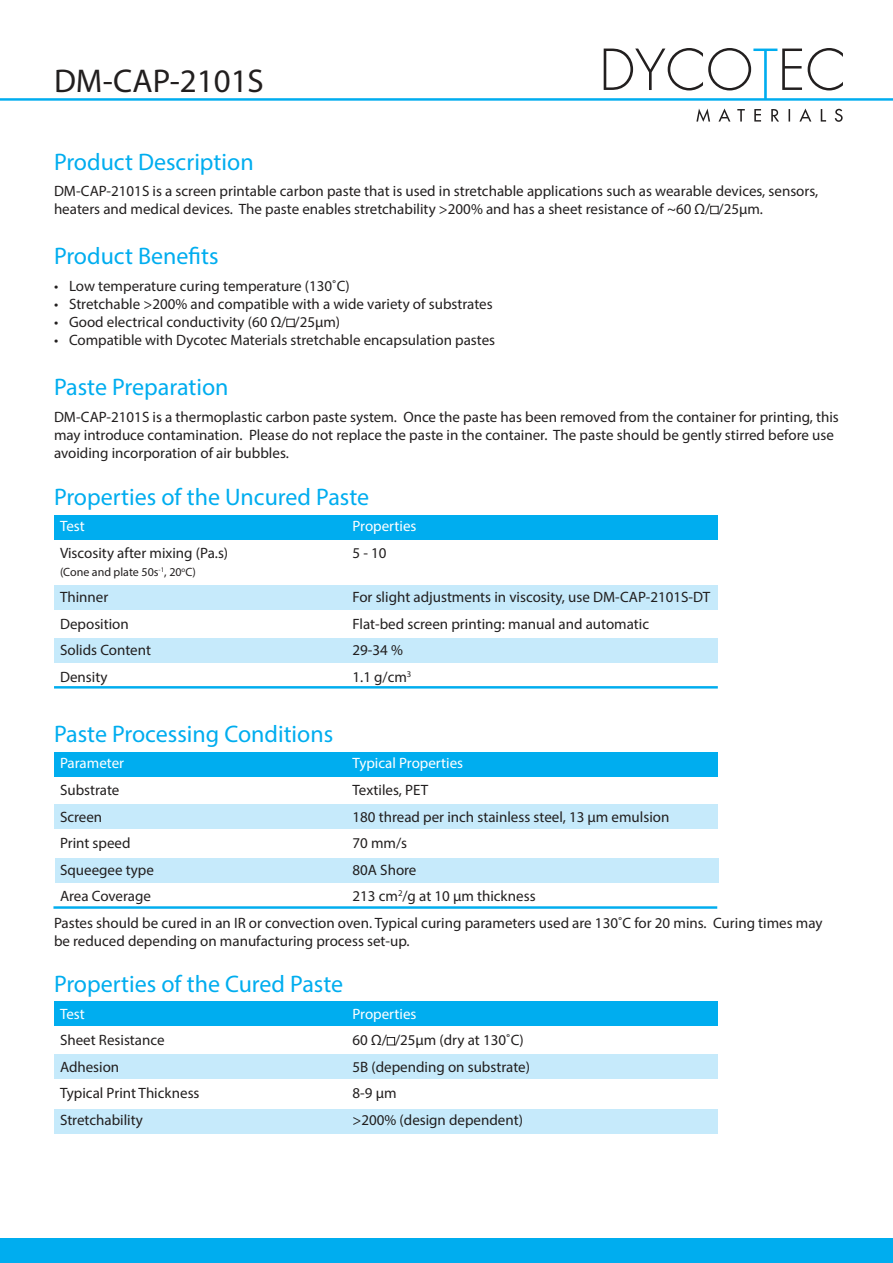
<style>
.page{position:relative;width:893px;height:1263px;background:#fff}
.page>*{position:absolute;margin:0;border:0;box-sizing:border-box;transform-origin:0 0}
.t1{font:33px "Myriad Pro";color:#221f1f}
.t2{font:24px "Myriad Pro";color:#00adef}
.t3{font:15px/18px "Myriad Pro";color:#221f1f}
.t4{font:15px "Myriad Pro";color:#fff}
.t5{font:12px "Myriad Pro";color:#221f1f}
</style>
<div class="page">
<div style="left:54px;top:1109px;width:664px;height:24px;background:#c6eafb"></div>
<div style="left:55px;top:858px;width:663px;height:24px;background:#c6eafb"></div>
<div style="left:54px;top:752px;width:664px;height:25px;background:#00adef"></div>
<div style="left:54px;top:1001px;width:664px;height:25px;background:#00adef"></div>
<div style="left:54px;top:804px;width:664px;height:25px;background:#c6eafb"></div>
<div style="left:54px;top:585px;width:664px;height:25px;background:#c6eafb"></div>
<div style="left:54px;top:638px;width:664px;height:25px;background:#c6eafb"></div>
<div style="left:54px;top:1054px;width:664px;height:25px;background:#c6eafb"></div>
<div style="left:54px;top:515px;width:664px;height:25px;background:#00adef"></div>
<div style="left:0;top:1238px;width:893px;height:25px;background:#00adef"></div>
<hr style="left:0;top:98px;width:893px;height:3px;background:#00adef">
<svg style="left:696px;top:109px;width:147px;height:13px"></svg>
<svg style="left:604px;top:48px;width:239px;height:51px"></svg>
<div style="left:710px;top:206px;width:8px;height:8px;border:1px solid #221f1f"></div>
<div style="left:286px;top:319px;width:9px;height:8px;border:1px solid #221f1f"></div>
<div style="left:387px;top:1037px;width:8px;height:8px;border:1px solid #221f1f"></div>
<hr style="left:53px;top:906px;width:664px;height:3px;background:#00adef">
<hr style="left:54px;top:686px;width:664px;height:2px;background:#00adef">
<h1 class="t1" style="left:54px;top:68px;width:211px">DM-CAP-2101S</h1>
<h2 class="t2" style="left:54px;top:152px;width:201px">Product Description</h2>
<p class="t3" style="left:54px;top:183px;width:766px">DM-CAP-2101S is a screen printable carbon paste that is used in stretchable applications such as wearable devices, sensors, heaters and medical devices. The paste enables stretchability &gt;200% and has a sheet resistance of ~60 Ω/ /25µm.</p>
<h2 class="t2" style="left:54px;top:247px;width:166px">Product Benefits</h2>
<p class="t3" style="left:54px;top:278px;width:297px">• Low temperature curing temperature (130˚C)</p>
<p class="t3" style="left:54px;top:296px;width:440px">• Stretchable &gt;200% and compatible with a wide variety of substrates</p>
<p class="t3" style="left:54px;top:314px;width:288px">• Good electrical conductivity (60 Ω/ /25µm)</p>
<p class="t3" style="left:54px;top:332px;width:443px">• Compatible with Dycotec Materials stretchable encapsulation pastes</p>
<h2 class="t2" style="left:54px;top:378px;width:176px">Paste Preparation</h2>
<p class="t3" style="left:54px;top:409px;width:786px">DM-CAP-2101S is a thermoplastic carbon paste system. Once the paste has been removed from the container for printing, this may introduce contamination. Please do not replace the paste in the container. The paste should be gently stirred before use avoiding incorporation of air bubbles.</p>
<h2 class="t2" style="left:54px;top:487px;width:317px">Properties of the Uncured Paste</h2>
<p class="t4" style="left:60px;top:520px;width:26px">Test</p>
<p class="t4" style="left:353px;top:520px;width:65px">Properties</p>
<p class="t3" style="left:60px;top:545px;width:170px">Viscosity after mixing (Pa.s)</p>
<p class="t3" style="left:352px;top:545px;width:36px">5 - 10</p>
<p class="t5" style="left:60px;top:567px;width:138px">(Cone and plate 50s<sup>-1</sup>, 20<sup>o</sup>C)</p>
<p class="t3" style="left:60px;top:589px;width:50px">Thinner</p>
<p class="t3" style="left:352px;top:589px;width:359px">For slight adjustments in viscosity, use DM-CAP-2101S-DT</p>
<p class="t3" style="left:60px;top:616px;width:70px">Deposition</p>
<p class="t3" style="left:352px;top:616px;width:298px">Flat-bed screen printing: manual and automatic</p>
<p class="t3" style="left:60px;top:642px;width:93px">Solids Content</p>
<p class="t3" style="left:352px;top:642px;width:52px">29-34 %</p>
<p class="t3" style="left:60px;top:669px;width:49px">Density</p>
<p class="t3" style="left:352px;top:669px;width:60px">1.1 g/cm<sup>3</sup></p>
<h2 class="t2" style="left:54px;top:725px;width:281px">Paste Processing Conditions</h2>
<p class="t4" style="left:60px;top:758px;width:66px">Parameter</p>
<p class="t4" style="left:352px;top:758px;width:112px">Typical Properties</p>
<p class="t3" style="left:60px;top:782px;width:61px">Substrate</p>
<p class="t3" style="left:352px;top:782px;width:77px">Textiles, PET</p>
<p class="t3" style="left:60px;top:809px;width:44px">Screen</p>
<p class="t3" style="left:352px;top:809px;width:318px">180 thread per inch stainless steel, 13 µm emulsion</p>
<p class="t3" style="left:60px;top:835px;width:72px">Print speed</p>
<p class="t3" style="left:353px;top:835px;width:56px">70 mm/s</p>
<p class="t3" style="left:60px;top:862px;width:96px">Squeegee type</p>
<p class="t3" style="left:352px;top:862px;width:65px">80A Shore</p>
<p class="t3" style="left:60px;top:888px;width:93px">Area Coverage</p>
<p class="t3" style="left:54px;top:884px;width:770px;line-height:26.5px;text-indent:299px">213 cm<sup>2</sup>/g at 10 µm thickness<br>Pastes should be cured in an IR or convection oven. Typical curing parameters used are 130˚C for 20 mins. Curing times may</p>
<p class="t3" style="left:54px;top:933px;width:357px">be reduced depending on manufacturing process set-up.</p>
<h2 class="t2" style="left:54px;top:975px;width:291px">Properties of the Cured Paste</h2>
<p class="t4" style="left:60px;top:1008px;width:26px">Test</p>
<p class="t4" style="left:353px;top:1008px;width:65px">Properties</p>
<p class="t3" style="left:60px;top:1032px;width:106px">Sheet Resistance</p>
<p class="t3" style="left:353px;top:1032px;width:173px">60 Ω/ /25µm (dry at 130˚C)</p>
<p class="t3" style="left:60px;top:1059px;width:61px">Adhesion</p>
<p class="t3" style="left:352px;top:1059px;width:179px">5B (depending on substrate)</p>
<p class="t3" style="left:60px;top:1085px;width:141px">Typical Print Thickness</p>
<p class="t3" style="left:352px;top:1085px;width:45px">8-9 µm</p>
<p class="t3" style="left:60px;top:1112px;width:84px">Stretchability</p>
<p class="t3" style="left:353px;top:1112px;width:172px">&gt;200% (design dependent)</p>
</div>
